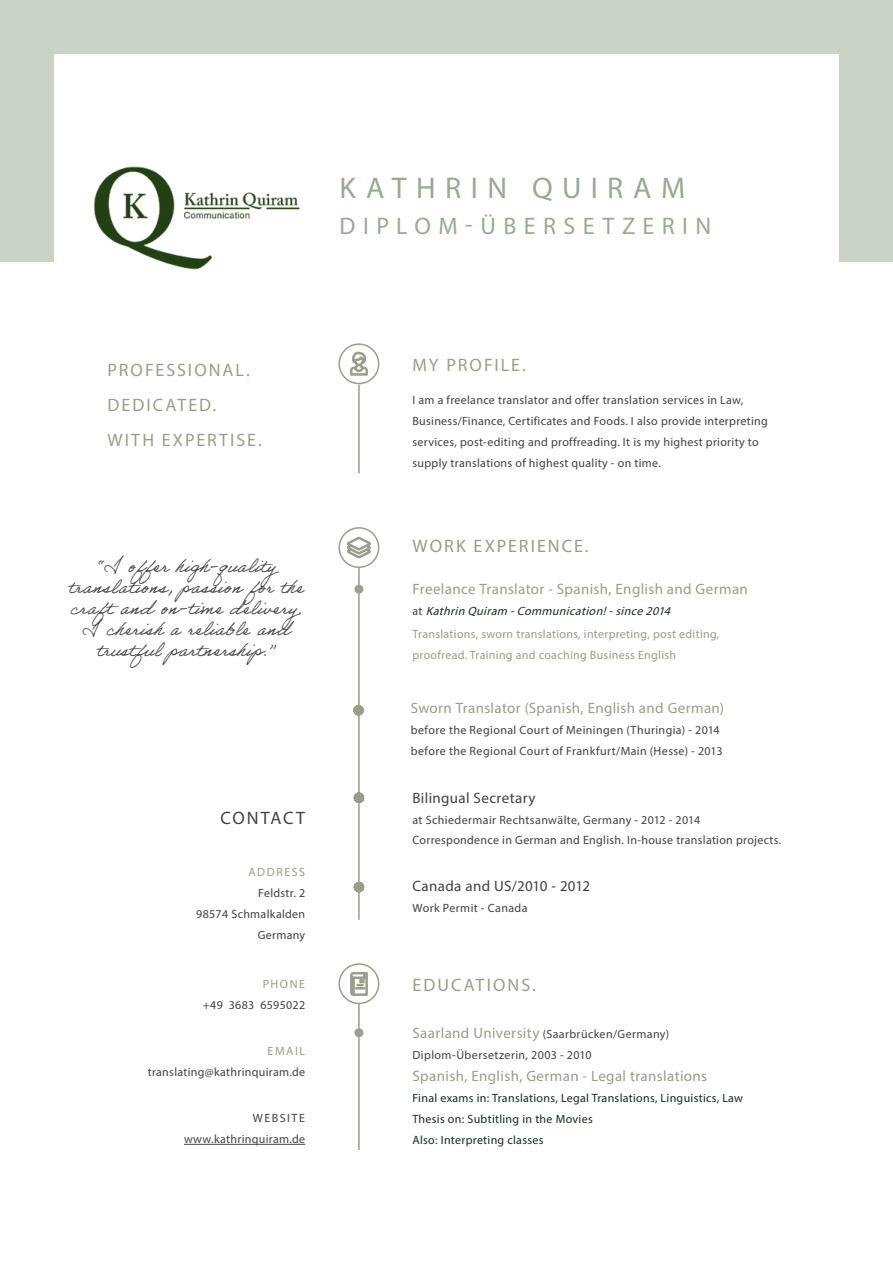
<style>
.page{position:relative;width:893px;height:1263px;background:#fff}
.page>*{position:absolute;margin:0;border:0;box-sizing:border-box;transform-origin:0 0}
.t1{font:30px "Myriad Pro";letter-spacing:.31em;color:#96ab90}
.t2{font:24px "Myriad Pro";letter-spacing:.31em;color:#96ab90}
.t3{font:18px/21px "Adobe Handwriting Ernie";letter-spacing:.025em;color:#414042;text-align:center}
.t4{font:18px/35.1px "Myriad Pro";letter-spacing:.115em;color:#989f8a}
.t5{font:18px "Myriad Pro";letter-spacing:.11em;color:#979d89}
.t6{font:18px "Myriad Pro";letter-spacing:.1em;color:#424243}
.t7{font:15px "Myriad Pro";letter-spacing:.025em;color:#979d89}
.t8{font:15px "Myriad Pro";letter-spacing:.025em;color:#414042}
.t9{font:12px/21px "Myriad Pro";letter-spacing:.025em;color:#414042}
.t10{font:12px/21px "Myriad Pro";letter-spacing:.025em;color:#142d1d}
.t11{font:12px/21px "Myriad Pro";letter-spacing:.025em;color:#979d89}
.t12{font:italic 12px "Myriad Pro";color:#152d1e}
.t13{font:12px/21px "Myriad Pro";letter-spacing:.025em;color:#424243;text-align:right}
.t14{font:12px "Myriad Pro";letter-spacing:.13em;color:#979d89}
.s1{font-style:normal;color:#414042}
.s2{font-size:15px;color:#979d89}
</style>
<div class="page">
<div style="left:0;top:0;width:893px;height:261px;background:#cad3c5"></div>
<div style="left:54px;top:54px;width:785px;height:261px;background:#fff"></div>
<img style="left:93px;top:166px;width:207px;height:104px">
<hr style="left:358px;top:567px;width:2px;height:353px;background:#989f8a">
<hr style="left:358px;top:385px;width:2px;height:88px;background:#989f8a">
<hr style="left:358px;top:964px;width:2px;height:186px;background:#989f8a">
<div style="left:354px;top:585px;width:9px;height:9px;background:#989f8a;border-radius:50%"></div>
<div style="left:338px;top:527px;width:41px;height:41px;border:2px solid #989f8a;border-radius:50%"></div>
<div style="left:339px;top:964px;width:40px;height:39px;background:#fff;border-radius:50%"></div>
<div style="left:338px;top:963px;width:41px;height:41px;border:2px solid #989f8a;border-radius:50%"></div>
<svg style="left:353px;top:792px;width:12px;height:12px"></svg>
<svg style="left:353px;top:881px;width:12px;height:12px"></svg>
<div style="left:354px;top:1028px;width:9px;height:9px;background:#989f8a;border-radius:50%"></div>
<svg style="left:339px;top:344px;width:40px;height:40px"></svg>
<div style="left:338px;top:343px;width:41px;height:41px;border:2px solid #989f8a;border-radius:50%"></div>
<svg style="left:347px;top:536px;width:24px;height:23px"></svg>
<svg style="left:350px;top:972px;width:18px;height:24px"></svg>
<svg style="left:349px;top:343px;width:20px;height:34px"></svg>
<hr style="left:184px;top:1144px;width:121px;height:1px;background:#424243">
<svg style="left:353px;top:704px;width:11px;height:12px"></svg>
<h1 class="t1" style="left:340px;top:169px;width:347px">KATHRIN QUIRAM</h1>
<h2 class="t2" style="left:340px;top:211px;width:373px">DIPLOM-ÜBERSETZERIN</h2>
<h3 class="t4" style="left:108px;top:352px;width:156px">PROFESSIONAL.<br>DEDICATED.<br>WITH EXPERTISE.</h3>
<h3 class="t3" style="left:68px;top:555px;width:240px">“I offer high-quality translations, passion for the craft and on-time delivery.<br>I cherish a reliable and trustful partnership.”</h3>
<h3 class="t6" style="left:220px;top:807px;width:86px">CONTACT</h3>
<p class="t14" style="left:248px;top:864px;width:58px">ADDRESS</p>
<p class="t9" style="left:196px;top:882px;width:110px;text-align:right">Feldstr. 2<br>98574 Schmalkalden<br>Germany</p>
<p class="t11" style="left:263px;top:973px;width:44px">PHONE</p>
<p class="t9" style="left:203px;top:994px;width:104px">+49 3683 6595022</p>
<p class="t11" style="left:268px;top:1040px;width:39px">EMAIL</p>
<p class="t9" style="left:148px;top:1061px;width:159px">translating@kathrinquiram.de</p>
<p class="t13" style="left:184px;top:1107px;width:123px">WEBSITE www.kathrinquiram.de</p>
<h3 class="t4" style="left:413px;top:347px;width:115px">MY PROFILE.</h3>
<p class="t9" style="left:412px;top:390px;width:357px">I am a freelance translator and offer translation services in Law, Business/Finance, Certificates and Foods. I also provide interpreting services, post-editing and proffreading. It is my highest priority to supply translations of highest quality - on time.</p>
<h3 class="t5" style="left:413px;top:535px;width:178px">WORK EXPERIENCE.</h3>
<p class="t7" style="left:412px;top:580px;width:337px">Freelance Translator - Spanish, English and German</p>
<p class="t12" style="left:412px;top:604px;width:263px"><span class="s1">a t</span> Kathrin Quiram -Communication!-since2014</p>
<p class="t11" style="left:412px;top:623px;width:308px">Translations, sworn translations, interpreting, post editing, proofread. Training and coaching Business English</p>
<p class="t7" style="left:411px;top:699px;width:315px">Sworn Translator (Spanish, English and German)</p>
<p class="t9" style="left:411px;top:720px;width:313px">before the Regional Court of Meiningen (Thuringia) - 2014 before the Regional Court of Frankfurt/Main (Hesse) - 2013</p>
<p class="t8" style="left:412px;top:788px;width:125px">Bilingual Secretary</p>
<p class="t9" style="left:412px;top:809px;width:289px">at Schiedermair Rechtsanwälte, Germany - 2012 - 2014</p>
<p class="t9" style="left:412px;top:829px;width:370px">Correspondence in German and English. In-house translation projects.</p>
<p class="t8" style="left:412px;top:877px;width:179px">Canada and US/2010 - 2012</p>
<p class="t9" style="left:412px;top:898px;width:117px">Work Permit - Canada</p>
<h3 class="t4" style="left:413px;top:967px;width:125px">EDUCATIONS.</h3>
<p class="t9" style="left:412px;top:1023px;width:258px"><span class="s2">Saarland University</span> (Saarbrücken/Germany)<br>Diplom-Übersetzerin, 2003 - 2010</p>
<p class="t7" style="left:412px;top:1067px;width:296px">Spanish, English, German - Legal translations</p>
<p class="t10" style="left:412px;top:1087px;width:332px">Final exams in: Translations, Legal Translations, Linguistics, Law<br>Thesis on: Subtitling in the Movies<br>Also: Interpreting classes</p>
</div>
